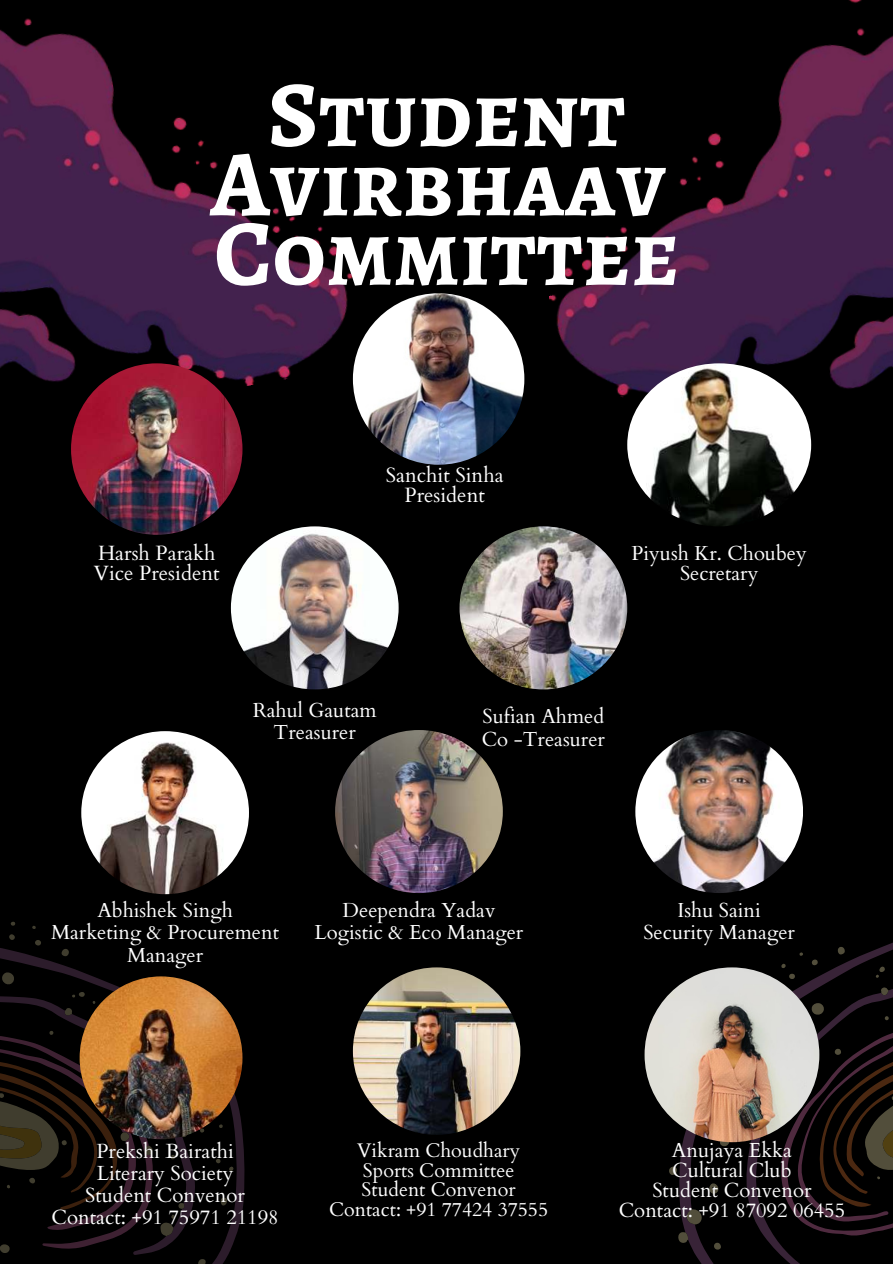
<style>
.page{position:relative;width:893px;height:1264px;background:#fff}
.page>*{position:absolute;margin:0;border:0;box-sizing:border-box;transform-origin:0 0}
.t1{font:700 94.2px/69.3px "Alegreya SC";color:#fff;text-align:center}
.t2{font:20.7px/20.1px "Cardo";color:#fff;text-align:center}
.t3{font:20.4px/20.1px "Cardo";color:#fff;text-align:center}
.t4{font:20.25px/22.5px "Cardo";color:#fff;text-align:center}
.t5{font:19.65px/19.6px "Cardo";color:#fff;text-align:center}
</style>
<div class="page">
<div style="left:0;top:0;width:892px;height:1263px;background:#000"></div>
<img style="left:0;top:18px;width:368px;height:427px">
<img style="left:549px;top:0;width:343px;height:444px">
<svg style="left:234px;top:1022px;width:11px;height:218px"></svg>
<svg style="left:0;top:921px;width:234px;height:342px"></svg>
<svg style="left:668px;top:943px;width:224px;height:320px"></svg>
<img style="left:627px;top:363px;width:184px;height:163px;border-radius:50%">
<img style="left:231px;top:526px;width:167px;height:163px;border-radius:50%">
<img style="left:80px;top:976px;width:162px;height:163px;border-radius:50%">
<img style="left:353px;top:967px;width:167px;height:167px;border-radius:50%">
<img style="left:644px;top:967px;width:175px;height:175px;border-radius:50%">
<img style="left:353px;top:293px;width:171px;height:171px;border-radius:50%">
<img style="left:71px;top:363px;width:171px;height:172px;border-radius:50%">
<img style="left:459px;top:526px;width:168px;height:163px;border-radius:50%">
<img style="left:81px;top:731px;width:168px;height:163px;border-radius:50%">
<img style="left:335px;top:730px;width:167px;height:163px;border-radius:50%">
<img style="left:635px;top:730px;width:167px;height:163px;border-radius:50%">
<h1 class="t1" style="left:210px;top:80px;width:470px">Student<br>Avirbhaav<br>Committee</h1>
<p class="t2" style="left:94px;top:541px;width:127px;text-align:left">Harsh Parakh<br>Vice President</p>
<p class="t2" style="left:386px;top:464px;width:119px">Sanchit Sinha<br>President</p>
<p class="t4" style="left:631px;top:542px;width:177px;line-height:19.8px">Piyush Kr. Choubey<br>Secretary</p>
<p class="t4" style="left:253px;top:697px;width:125px">Rahul Gautam<br>Treasurer</p>
<p class="t4" style="left:481px;top:704px;width:125px;text-align:left">Sufian Ahmed<br>Co -Treasurer</p>
<p class="t4" style="left:51px;top:897px;width:229px">Abhishek Singh<br>Marketing &amp; Procurement<br>Manager</p>
<p class="t4" style="left:314px;top:897px;width:210px">Deependra Yadav<br>Logistic &amp; Eco Manager</p>
<p class="t4" style="left:643px;top:897px;width:153px">Ishu Saini<br>Security Manager</p>
<p class="t3" style="left:52px;top:1139px;width:229px;line-height:22px">Prekshi Bairathi<br>Literary Society<br>Student Convenor<br>Contact: +91 75971 21198</p>
<p class="t5" style="left:329px;top:1139px;width:220px">Vikram Choudhary<br>Sports Committee<br>Student Convenor<br>Contact: +91 77424 37555</p>
<p class="t3" style="left:618px;top:1138px;width:228px">Anujaya Ekka<br>Cultural Club<br>Student Convenor<br>Contact: +91 87092 06455</p>
</div>
